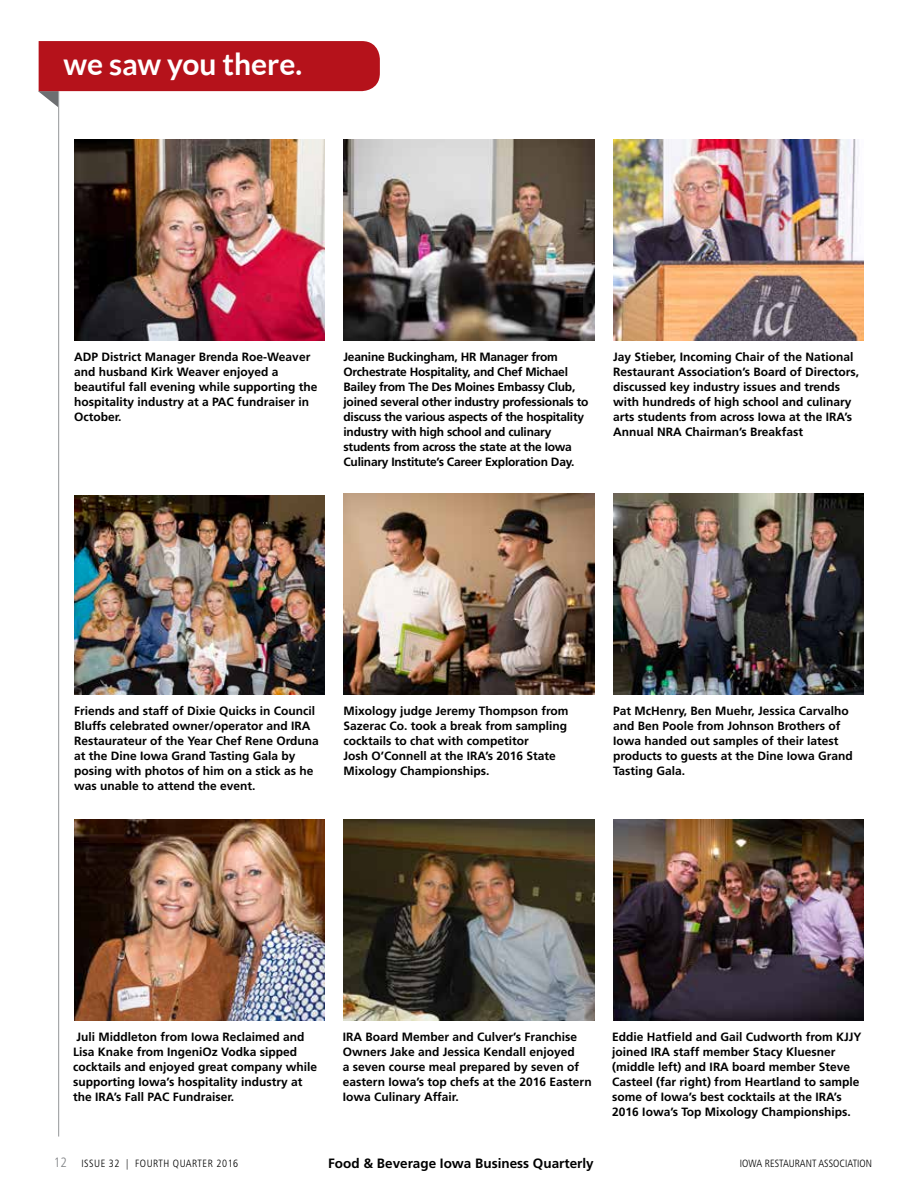
<style>
.page{position:relative;width:918px;height:1188px;background:#fff}
.page>*{position:absolute;margin:0;border:0;box-sizing:border-box;transform-origin:0 0}
.t1{font:700 30px "Lato";color:#fff}
.t2{font:700 13.5px "Frutiger";color:#000}
.t3{font:700 12px/15px "Frutiger";color:#000}
.t4{font:700 12px/15px "Frutiger";letter-spacing:-.02em;color:#000}
.t5{font:300 condensed 10.5px "Frutiger";letter-spacing:.05em;color:#000}
.t6{font:300 condensed 10.5px "Frutiger";color:#000}
.s1{font-size:13.5px;color:#808285}
</style>
<div class="page">
<hr style="left:58px;top:91px;width:1px;height:1046px;background:#939598">
<svg style="left:38px;top:41px;width:342px;height:66px"></svg>
<img style="left:613px;top:139px;width:251px;height:201px">
<img style="left:344px;top:819px;width:250px;height:202px">
<img style="left:74px;top:139px;width:251px;height:201px">
<img style="left:613px;top:819px;width:251px;height:202px">
<img style="left:74px;top:819px;width:251px;height:202px">
<img style="left:344px;top:494px;width:250px;height:201px">
<img style="left:344px;top:139px;width:250px;height:201px">
<img style="left:74px;top:495px;width:251px;height:200px">
<img style="left:613px;top:494px;width:251px;height:201px">
<h1 class="t1" style="left:63px;top:47px;width:240px">we saw you there.</h1>
<p class="t3" style="left:74px;top:350px;width:245px">ADP District Manager Brenda Roe-Weaver and husband Kirk Weaver enjoyed a beautiful fall evening while supporting the hospitality industry at a PAC fundraiser in October.</p>
<p class="t4" style="left:344px;top:350px;width:247px">Jeanine Buckingham, HR Manager from Orchestrate Hospitality, and Chef Michael Bailey from The Des Moines Embassy Club, joined several other industry professionals to discuss the various aspects of the hospitality industry with high school and culinary students from across the state at the Iowa Culinary Institute’s Career Exploration Day.</p>
<p class="t3" style="left:613px;top:350px;width:248px">Jay Stieber, Incoming Chair of the National Restaurant Association’s Board of Directors, discussed key industry issues and trends with hundreds of high school and culinary arts students from across Iowa at the IRA’s Annual NRA Chairman’s Breakfast</p>
<p class="t3" style="left:74px;top:703px;width:246px">Friends and staff of Dixie Quicks in Council Bluffs celebrated owner/operator and IRA Restaurateur of the Year Chef Rene Orduna at the Dine Iowa Grand Tasting Gala by posing with photos of him on a stick as he was unable to attend the event.</p>
<p class="t3" style="left:344px;top:703px;width:226px">Mixology judge Jeremy Thompson from Sazerac Co. took a break from sampling cocktails to chat with competitor<br>Josh O’Connell at the IRA’s 2016 State Mixology Championships.</p>
<p class="t3" style="left:613px;top:703px;width:241px">Pat McHenry, Ben Muehr, Jessica Carvalho and Ben Poole from Johnson Brothers of Iowa handed out samples of their latest products to guests at the Dine Iowa Grand Tasting Gala.</p>
<p class="t3" style="left:73px;top:1029px;width:245px">Juli Middleton from Iowa Reclaimed and Lisa Knake from IngeniOz Vodka sipped cocktails and enjoyed great company while supporting Iowa’s hospitality industry at the IRA’s Fall PAC Fundraiser.</p>
<p class="t3" style="left:343px;top:1029px;width:250px">IRA Board Member and Culver’s Franchise Owners Jake and Jessica Kendall enjoyed<br>a seven course meal prepared by seven of eastern Iowa’s top chefs at the 2016 Eastern Iowa Culinary Affair.</p>
<p class="t3" style="left:612px;top:1029px;width:251px">Eddie Hatfield and Gail Cudworth from KJJY joined IRA staff member Stacy Kluesner (middle left) and IRA board member Steve Casteel (far right) from Heartland to sample some of Iowa’s best cocktails at the IRA’s 2016 Iowa’s Top Mixology Championships.</p>
<p class="t5" style="left:54px;top:1157px;width:186px"><span class="s1">12</span> ISSUE 32 | FOURTH QUARTER 2016</p>
<p class="t2" style="left:328px;top:1155px;width:267px">Food &amp; Beverage Iowa Business Quarterly</p>
<p class="t6" style="left:740px;top:1157px;width:134px">IOWA RESTAURANT ASSOCIATION</p>
</div>
